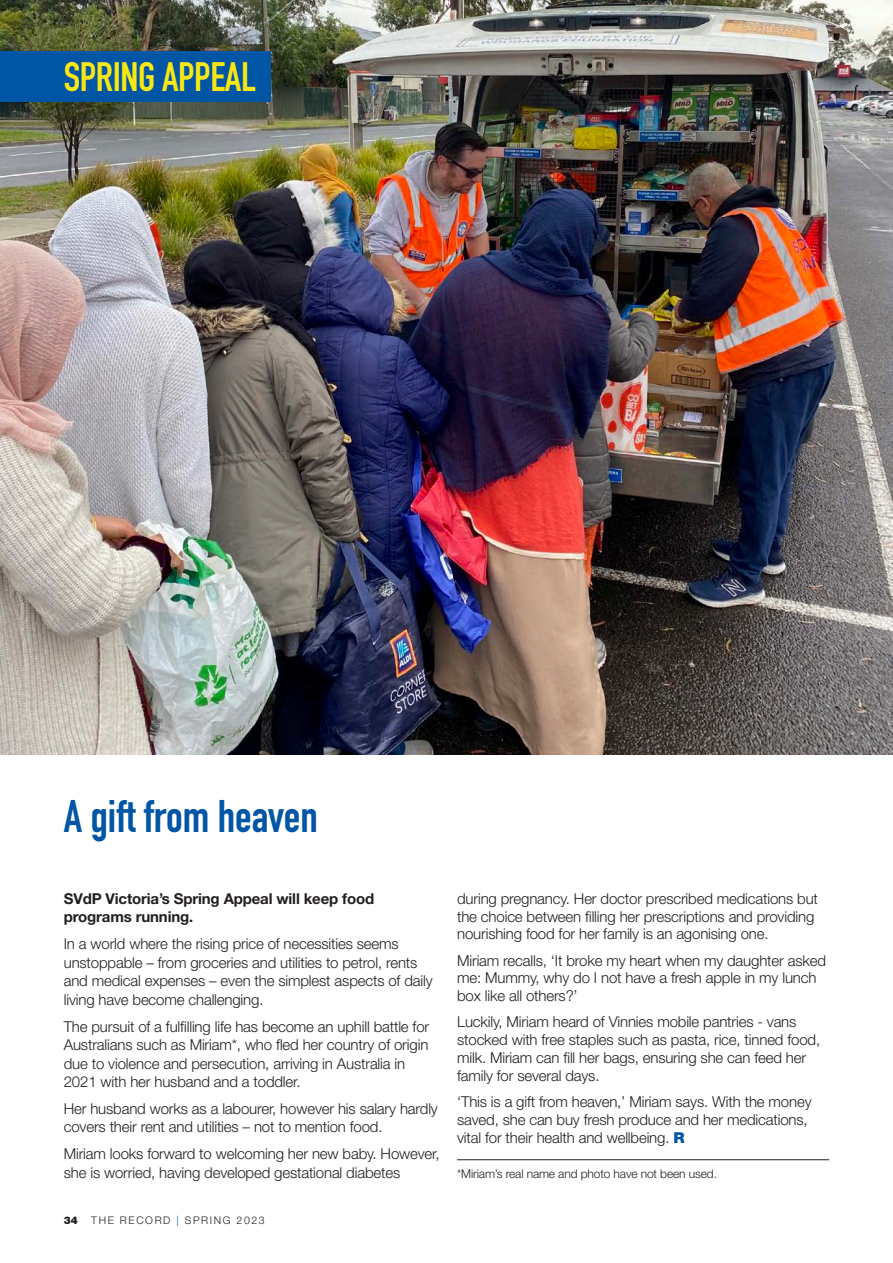
<style>
.page{position:relative;width:893px;height:1263px;background:#fff}
.page>*{position:absolute;margin:0;border:0;box-sizing:border-box;transform-origin:0 0}
.Headline_-_DIN_Bold{font:700 45px "DIN Condensed";color:#0155a5}
.Page_header{font:700 40.5px "DIN Condensed";letter-spacing:-.01em;color:#f9e713}
.BODY-Helvetica{font:300 15px/17.9px "Helvetica Neue LT Std";letter-spacing:-.01em;color:#231f20}
.BODY-Helvetica-2{font:700 15px/18.5px "Helvetica Neue LT Std";letter-spacing:-.01em;color:#231f20}
.Endnote{font:300 12px "Helvetica Neue LT Std";letter-spacing:-.01em;color:#231f20}
.t1{font:300 10.5px "Helvetica Neue LT Std";letter-spacing:.15em;color:#231f20}
.t2{font:900 10.5px "Helvetica Neue LT Std";color:#231f20}
.s1{color:#0155a5}
.s2{font-weight:900;color:#0155a5}
</style>
<div class="page">
<img style="left:0;top:0;width:893px;height:754px">
<div style="left:0;top:51px;width:270px;height:51px;background:#0155a5"></div>
<hr style="left:457px;top:1159px;width:372px;height:1px;background:#231f20">
<p class="Page_header" style="left:64px;top:49px;width:194px">SPRING APPEAL</p>
<p class="Headline_-_DIN_Bold" style="left:64px;top:785px;width:256px">A gift from heaven</p>
<p class="BODY-Helvetica-2" style="left:64px;top:889px;width:312px">SVdP Victoria’s Spring Appeal will keep food programs running.</p>
<p class="BODY-Helvetica" style="left:64px;top:934px;width:370px;line-height:18.5px">In a world where the rising price of necessities seems unstoppable – from groceries and utilities to petrol, rents and medical expenses – even the simplest aspects of daily living have become challenging.</p>
<p class="BODY-Helvetica" style="left:64px;top:1017px;width:367px;line-height:18.5px">The pursuit of a fulfilling life has become an uphill battle for Australians such as Miriam*, who fled her country of origin due to violence and persecution, arriving in Australia in 2021 with her husband and a toddler.</p>
<p class="BODY-Helvetica" style="left:64px;top:1099px;width:376px;line-height:18.5px">Her husband works as a labourer, however his salary hardly covers their rent and utilities – not to mention food.</p>
<p class="BODY-Helvetica" style="left:64px;top:1144px;width:377px;line-height:18.5px">Miriam looks forward to welcoming her new baby. However, she is worried, having developed gestational diabetes</p>
<p class="t2" style="left:64px;top:1213px;width:16px">34</p>
<p class="t1" style="left:91px;top:1213px;width:175px">THE RECORD <span class="s1">|</span> SPRING 2023</p>
<p class="BODY-Helvetica" style="left:457px;top:889px;width:362px">during pregnancy. Her doctor prescribed medications but the choice between filling her prescriptions and providing nourishing food for her family is an agonising one.</p>
<p class="BODY-Helvetica" style="left:457px;top:951px;width:370px">Miriam recalls, ‘It broke my heart when my daughter asked me: Mummy, why do I not have a fresh apple in my lunch box like all others?’</p>
<p class="BODY-Helvetica" style="left:457px;top:1013px;width:365px">Luckily, Miriam heard of Vinnies mobile pantries - vans stocked with free staples such as pasta, rice, tinned food, milk. Miriam can fill her bags, ensuring she can feed her family for several days.</p>
<p class="BODY-Helvetica" style="left:457px;top:1092px;width:356px">‘This is a gift from heaven,’ Miriam says. With the money saved, she can buy fresh produce and her medications, vital for their health and wellbeing. <span class="s2">R</span></p>
<p class="Endnote" style="left:457px;top:1166px;width:261px">*Miriam’s real name and photo have not been used.</p>
</div>
